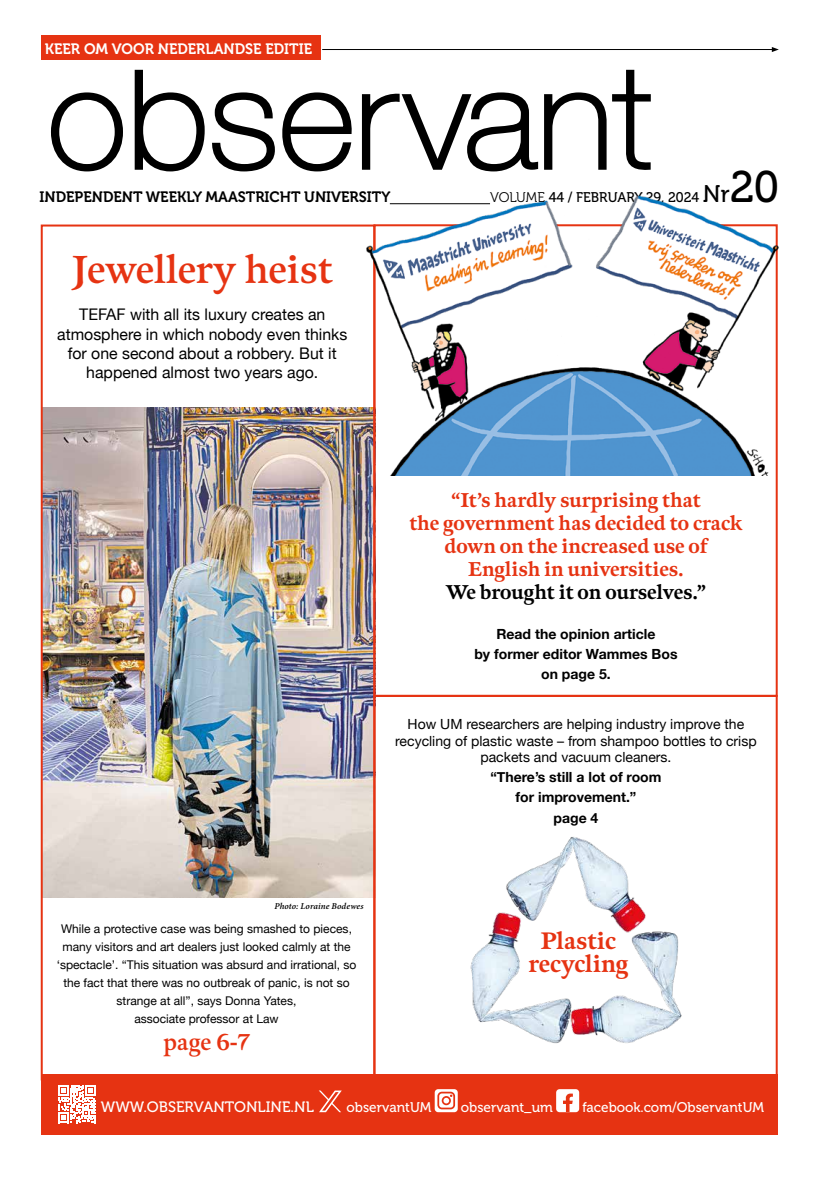
<style>
.page{position:relative;width:820px;height:1177px;background:#fff}
.page>*{position:absolute;margin:0;border:0;box-sizing:border-box;transform-origin:0 0}
.t1{font:600 39px "Meno Text";letter-spacing:-.005em;color:#e63312}
.t2{font:700 23.8px/23.8px "Meno Text";color:#e63312;text-align:center}
.t3{font:600 23px "Meno Text";color:#e63312}
.t4{font:700 20px/23px "Meno Text";color:#e63312;text-align:center}
.t5{font:700 20px "Meno Text";color:#000}
.t6{font:16px/19.2px "Helvetica Neue";color:#000;text-align:center}
.t7{font:15px "Museo 700";color:#000}
.t8{font:15px "Museo 700";color:#fff}
.t9{font:15px "Museo 500";color:#fff}
.t10{font:14px/16.8px "Helvetica Neue";color:#000;text-align:center}
.t11{font:700 14px/20px "Helvetica Neue";color:#000;text-align:center}
.t12{font:14px "Museo 500";color:#fff}
.t13{font:14px "Museo 500";color:#000}
.t14{font:12px/18px "Helvetica Neue";color:#000;text-align:center}
.t15{font:italic 600 9px "Minion Pro";letter-spacing:.01em;color:#000}
.s1{font-family:"Museo 300"}
.s2{font-size:24px}
.s3{font-size:44px}
</style>
<div class="page">
<div style="left:41px;top:1073px;width:736px;height:61px;background:#e63312"></div>
<svg style="left:58px;top:1085px;width:38px;height:37px"></svg>
<svg style="left:319px;top:1090px;width:22px;height:22px"></svg>
<svg style="left:434px;top:1089px;width:23px;height:23px"></svg>
<svg style="left:437px;top:1091px;width:18px;height:18px"></svg>
<div style="left:556px;top:1089px;width:23px;height:23px;background:#fff;border-radius:3px"></div>
<svg style="left:563px;top:1093px;width:9px;height:18px"></svg>
<svg style="left:51px;top:69px;width:600px;height:103px"></svg>
<div style="left:41px;top:35px;width:279px;height:25px;background:#e63312"></div>
<hr style="left:322px;top:49px;width:451px;height:1px;background:#000">
<svg style="left:771px;top:47px;width:7px;height:5px"></svg>
<img style="left:44px;top:407px;width:328px;height:491px">
<div style="left:373px;top:695px;width:404px;height:383px;border:2px solid #e63312"></div>
<div style="left:41px;top:224px;width:334px;height:856px;border:2px solid #e63312"></div>
<img style="left:353px;top:195px;width:426px;height:281px">
<img style="left:470px;top:837px;width:212px;height:207px">
<p class="t8" style="left:45px;top:40px;width:269px">KEER OM VOOR NEDERLANDSE EDITIE</p>
<p class="t7" style="left:40px;top:189px;width:352px">INDEPENDENT WEEKLY MAASTRICHT UNIVERSITY</p>
<h1 class="t1" style="left:72px;top:244px;width:262px">Jewellery heist</h1>
<h3 class="t6" style="left:57px;top:306px;width:291px">TEFAF with all its luxury creates an atmosphere in which nobody even thinks for one second about a robbery. But it happened almost two years ago.</h3>
<p class="t13" style="left:490px;top:190px;width:290px"><span class="s1">VOLUME</span> 44 / FEBRUARY 29, 2024 <span class="s2">Nr</span><span class="s3">20</span></p>
<h3 class="t4" style="left:409px;top:488px;width:334px">“It’s hardly surprising that<br>the government has decided to crack down on the increased use of<br>English in universities.</h3>
<h3 class="t5" style="left:445px;top:578px;width:262px">We brought it on ourselves.”</h3>
<p class="t11" style="left:474px;top:624px;width:204px">Read the opinion article<br>by former editor Wammes Bos on page 5.</p>
<p class="t15" style="left:274px;top:900px;width:90px">Photo: Loraine Bodewes</p>
<p class="t14" style="left:57px;top:920px;width:301px">While a protective case was being smashed to pieces, many visitors and art dealers just looked calmly at the ‘spectacle’. “This situation was absurd and irrational, so the fact that there was no outbreak of panic, is not so strange at all”, says Donna Yates,<br>associate professor at Law</p>
<h3 class="t3" style="left:163px;top:1026px;width:87px">page 6-7</h3>
<p class="t10" style="left:395px;top:716px;width:363px">How UM researchers are helping industry improve the recycling of plastic waste – from shampoo bottles to crisp packets and vacuum cleaners.</p>
<p class="t11" style="left:490px;top:767px;width:173px">“There’s still a lot of room for improvement.”<br>page 4</p>
<h2 class="t2" style="left:528px;top:928px;width:101px">Plastic recycling</h2>
<p class="t9" style="left:101px;top:1098px;width:214px">WWW.OBSERVANTONLINE.NL</p>
<p class="t12" style="left:346px;top:1099px;width:86px">observantUM</p>
<p class="t12" style="left:461px;top:1099px;width:93px">observant_um</p>
<p class="t12" style="left:582px;top:1099px;width:183px">facebook.com/ObservantUM</p>
</div>
